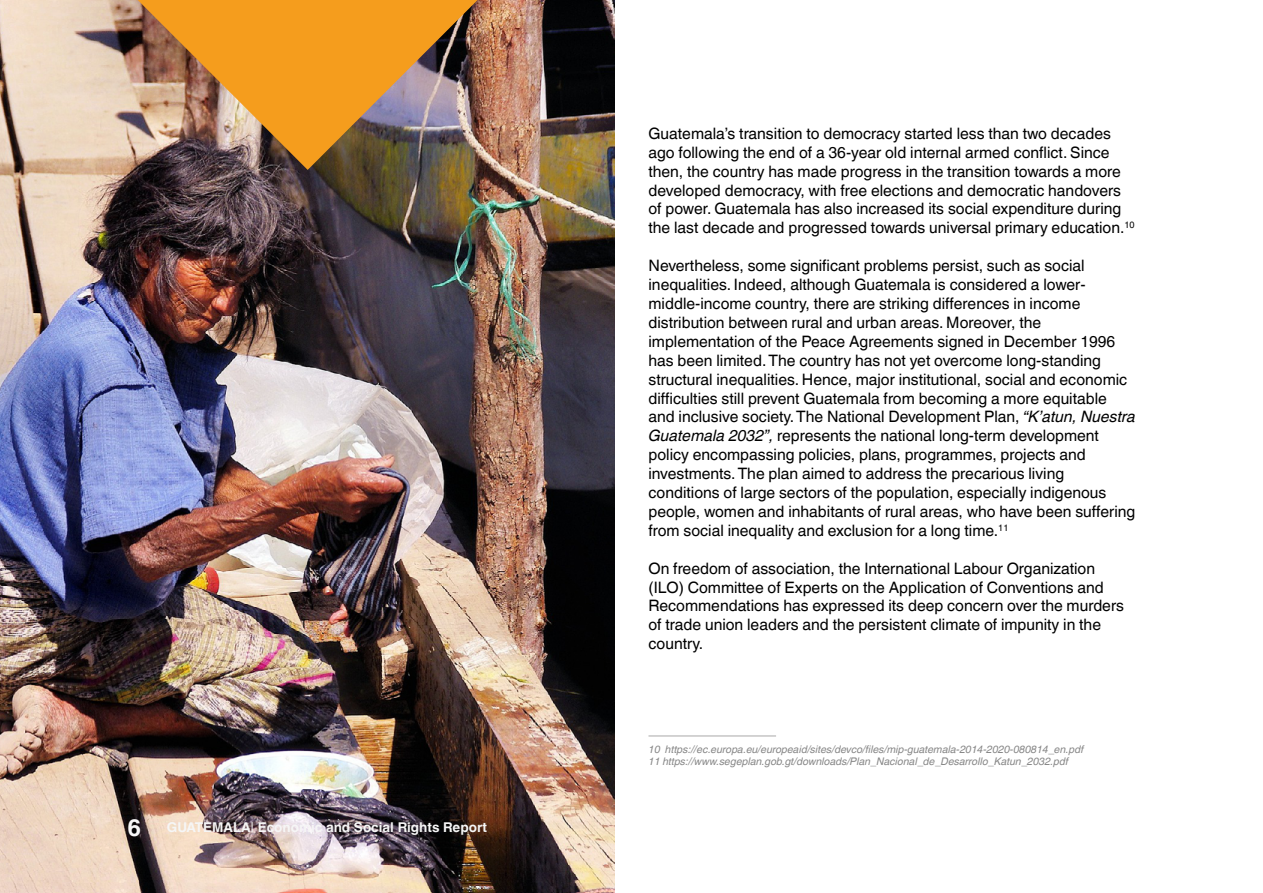
<style>
.page{position:relative;width:1263px;height:893px;background:#fff}
.page>*{position:absolute;margin:0;border:0;box-sizing:border-box;transform-origin:0 0}
.t1{font:15.75px/18.9px "Helvetica World";color:#000}
.t2{font:700 13.5px "Helvetica World";color:#f6f6f6}
.t3{font:italic 10.5px/12.6px "Helvetica World";color:#878787}
.s1{font-size:24px}
.s2{font-weight:400}
.s3{font-style:italic}
</style>
<div class="page">
<img style="left:0;top:0;width:614px;height:893px">
<hr style="left:648px;top:735px;width:128px;height:1px;background:#b3b2b2">
<img style="left:138px;top:0;width:340px;height:170px">
<p class="t2" style="left:128px;top:819px;width:361px"><span class="s1">6</span> GUATEMALA<span class="s2">|</span> Economic and Social Rights Report</p>
<p class="t1" style="left:648px;top:124px;width:488px">Guatemala’s transition to democracy started less than two decades ago following the end of a 36-year old internal armed conflict. Since then, the country has made progress in the transition towards a more developed democracy, with free elections and democratic handovers of power. Guatemala has also increased its social expenditure during the last decade and progressed towards universal primary education.<sup>10</sup></p>
<p class="t1" style="left:648px;top:256px;width:488px">Nevertheless, some significant problems persist, such as social inequalities. Indeed, although Guatemala is considered a lower&shy;middle-income country, there are striking differences in income distribution between rural and urban areas. Moreover, the implementation of the Peace Agreements signed in December 1996 has been limited. The country has not yet overcome long-standing structural inequalities. Hence, major institutional, social and economic difficulties still prevent Guatemala from becoming a more equitable and inclusive society. The National Development Plan, <span class="s3">“K’atun, Nuestra Guatemala 2032”,</span> represents the national long-term development policy encompassing policies, plans, programmes, projects and investments. The plan aimed to address the precarious living conditions of large sectors of the population, especially indigenous people, women and inhabitants of rural areas, who have been suffering from social inequality and exclusion for a long time.<sup>11</sup></p>
<p class="t1" style="left:648px;top:559px;width:477px">On freedom of association, the International Labour Organization (ILO) Committee of Experts on the Application of Conventions and Recommendations has expressed its deep concern over the murders of trade union leaders and the persistent climate of impunity in the country.</p>
<p class="t3" style="left:648px;top:743px;width:437px">10 https://ec.europa.eu/europeaid/sites/devco/files/mip-guatemala-2014-2020-080814_en.pdf<br>11 https://www.segeplan.gob.gt/downloads/Plan_Nacional_de_Desarrollo_Katun_2032.pdf</p>
</div>
